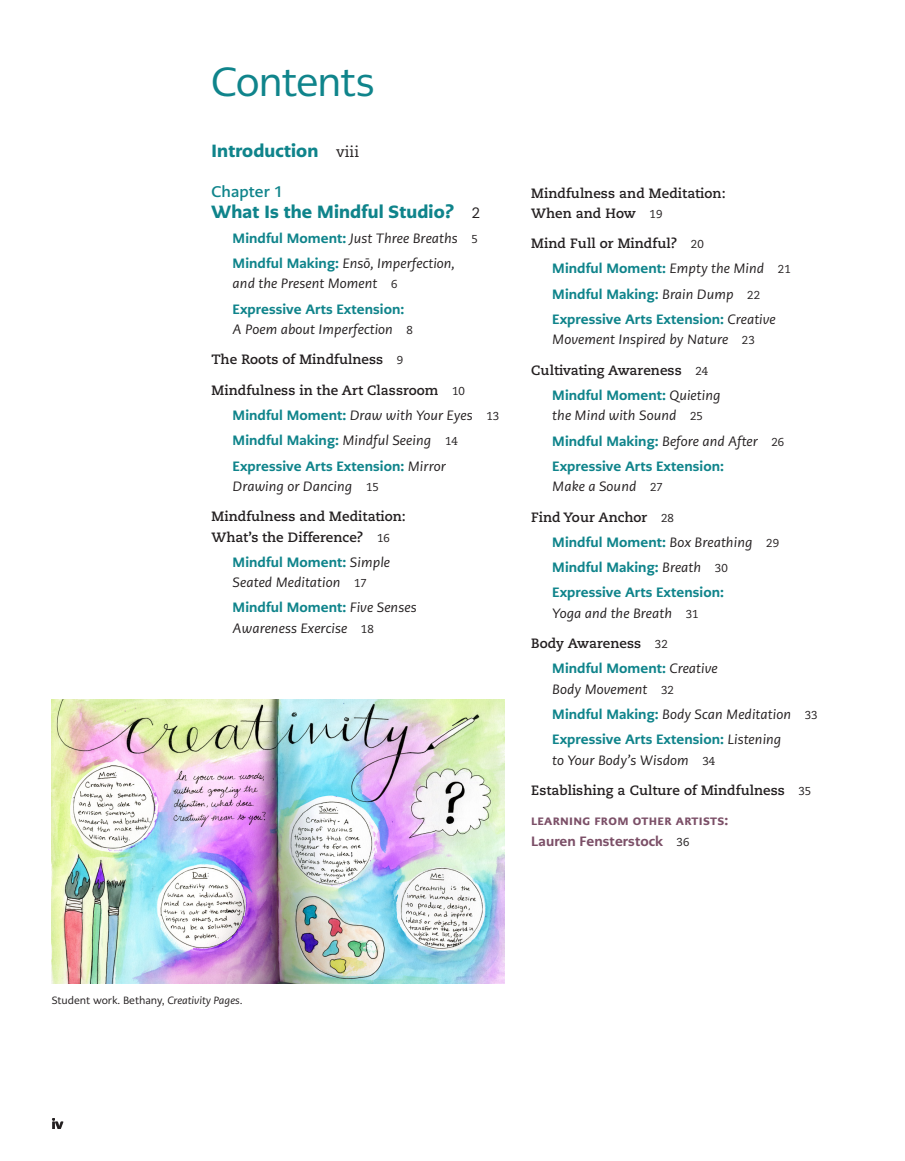
<style>
.page{position:relative;width:905px;height:1161px;background:#fff}
.page>*{position:absolute;margin:0;border:0;box-sizing:border-box;transform-origin:0 0}
.fmem_title{font:40.5px "PMN Caecilia Sans Head";letter-spacing:-.01em;color:#0f848b}
.TOC_Chap{font:900 17.7px "PMN Caecilia Sans Text";letter-spacing:.005em;color:#0f848b}
.TOC_FM{font:900 17.7px "PMN Caecilia Sans Text";letter-spacing:.005em;color:#0f848b}
.TOC_Chap-2{font:700 15.3px "PMN Caecilia Sans Text";letter-spacing:.005em;color:#0f848b}
.t1{font:800 13.8px "PMN Caecilia Sans Text";color:#231f20}
.TOC_Box{font:italic 13.5px/20.2px "PMN Caecilia Sans Text";letter-spacing:.005em;color:#231f20}
.TOC_Box-2{font:800 13.5px/20.2px "PMN Caecilia Sans Text";letter-spacing:.005em;color:#0f848b}
.TOC_Ahead{font:700 13.5px/20.2px "Caecilia LT Pro 75";letter-spacing:.005em;color:#231f20}
.TOC_LFOA{font:800 13.5px/20.2px "PMN Caecilia Sans Text";letter-spacing:.025em;color:#7b4f67}
.credit{font:10.5px "PMN Caecilia Sans Text";letter-spacing:-.005em;color:#231f20}
.s1{font-family:"Caecilia LT Pro 55 Roman";font-weight:400;font-size:15px;color:#231f20}
.s2{font-weight:800;font-style:normal;color:#0f848b}
.s3{font-family:"Caecilia LT Pro 55 Roman";font-style:normal;font-size:11.55px}
.s4{font-weight:400;font-style:italic;color:#231f20}
.s5{font-family:"Caecilia LT Pro 55 Roman";font-weight:400;font-size:11.55px;color:#231f20}
.s6{font-family:"Caecilia LT Pro 55 Roman";font-weight:400;font-size:11.55px}
.s7{font-style:italic}
</style>
<div class="page">
<img style="left:52px;top:699px;width:452px;height:284px">
<p class="fmem_title" style="left:212px;top:56px;width:164px">Contents</p>
<p class="TOC_FM" style="left:212px;top:138px;width:149px">Introduction <span class="s1">viii</span></p>
<p class="TOC_Chap-2" style="left:212px;top:182px;width:73px">Chapter 1</p>
<p class="TOC_Chap" style="left:212px;top:199px;width:270px">What Is the Mindful Studio? <span class="s1">2</span></p>
<p class="TOC_Box" style="left:232px;top:228px;width:247px"><span class="s2">Mindful Moment:</span> Just Three Breaths <span class="s3">5</span></p>
<p class="TOC_Box" style="left:232px;top:253px;width:224px"><span class="s2">Mindful Making:</span> Ensō, Imperfection, and the Present Moment <span class="s3">6</span></p>
<p class="TOC_Box-2" style="left:232px;top:299px;width:182px">Expressive Arts Extension:<br><span class="s4">A Poem about Imperfection</span> <span class="s5">8</span></p>
<p class="TOC_Ahead" style="left:212px;top:349px;width:193px">The Roots of Mindfulness <span class="s6">9</span></p>
<p class="TOC_Ahead" style="left:212px;top:380px;width:255px">Mindfulness in the Art Classroom <span class="s6">10</span></p>
<p class="TOC_Box" style="left:232px;top:405px;width:268px"><span class="s2">Mindful Moment:</span> Draw with Your Eyes <span class="s3">13</span></p>
<p class="TOC_Box-2" style="left:232px;top:430px;width:227px">Mindful Making: <span class="s4">Mindful Seeing</span> <span class="s5">14</span></p>
<p class="TOC_Box-2" style="left:232px;top:456px;width:215px">Expressive Arts Extension: <span class="s4">Mirror<br>Drawing or Dancing</span> <span class="s5">15</span></p>
<p class="TOC_Ahead" style="left:212px;top:506px;width:196px">Mindfulness and Meditation:<br>What’s the Difference? <span class="s6">16</span></p>
<p class="TOC_Box" style="left:232px;top:552px;width:159px"><span class="s2">Mindful Moment:</span> Simple<br>Seated Meditation <span class="s3">17</span></p>
<p class="TOC_Box" style="left:232px;top:598px;width:185px"><span class="s2">Mindful Moment:</span> Five Senses<br>Awareness Exercise <span class="s3">18</span></p>
<p class="TOC_Ahead" style="left:531px;top:182px;width:196px">Mindfulness and Meditation:<br>When and How <span class="s6">19</span></p>
<p class="TOC_Ahead" style="left:531px;top:233px;width:174px">Mind Full or Mindful? <span class="s6">20</span></p>
<p class="TOC_Box-2" style="left:552px;top:258px;width:240px">Mindful Moment: <span class="s4">Empty the Mind</span> <span class="s5">21</span></p>
<p class="TOC_Box-2" style="left:552px;top:284px;width:209px">Mindful Making: <span class="s4">Brain Dump</span> <span class="s5">22</span></p>
<p class="TOC_Box" style="left:552px;top:309px;width:225px"><span class="s2">Expressive Arts Extension:</span> Creative<br>Movement Inspired by Nature <span class="s3">23</span></p>
<p class="TOC_Ahead" style="left:531px;top:360px;width:178px">Cultivating Awareness <span class="s6">24</span></p>
<p class="TOC_Box" style="left:552px;top:385px;width:170px"><span class="s2">Mindful Moment:</span> Quieting the Mind with Sound <span class="s3">25</span></p>
<p class="TOC_Box-2" style="left:552px;top:431px;width:233px">Mindful Making: <span class="s4">Before and After</span> <span class="s5">26</span></p>
<p class="TOC_Box-2" style="left:552px;top:456px;width:173px">Expressive Arts Extension:<br><span class="s4">Make a Sound</span> <span class="s5">27</span></p>
<p class="TOC_Ahead" style="left:531px;top:506px;width:144px">Find Your Anchor <span class="s6">28</span></p>
<p class="TOC_Box-2" style="left:552px;top:532px;width:228px">Mindful Moment: <span class="s4">Box Breathing</span> <span class="s5">29</span></p>
<p class="TOC_Box-2" style="left:552px;top:557px;width:177px">Mindful Making: <span class="s4">Breath</span> <span class="s5">30</span></p>
<p class="TOC_Box-2" style="left:552px;top:582px;width:173px">Expressive Arts Extension:<br><span class="s4">Yoga and the Breath</span> <span class="s5">31</span></p>
<p class="TOC_Ahead" style="left:531px;top:633px;width:138px">Body Awareness <span class="s6">32</span></p>
<p class="TOC_Box" style="left:552px;top:659px;width:167px"><span class="s2">Mindful Moment:</span> Creative<br>Body Movement <span class="s3">32</span></p>
<p class="TOC_Box" style="left:552px;top:704px;width:267px"><span class="s2">Mindful Making:</span> Body Scan Meditation <span class="s3">33</span></p>
<p class="TOC_Box" style="left:552px;top:729px;width:231px"><span class="s2">Expressive Arts Extension:</span> Listening to Your Body’s Wisdom <span class="s3">34</span></p>
<p class="TOC_Ahead" style="left:531px;top:780px;width:281px">Establishing a Culture of Mindfulness <span class="s6">35</span></p>
<p class="TOC_LFOA" style="left:531px;top:810px;width:198px">Learning from Other Artists:<br>Lauren Fensterstock <span class="s5">36</span></p>
<p class="credit" style="left:52px;top:993px;width:192px">Student work. Bethany, <span class="s7">Creativity Pages</span>.</p>
<p class="t1" style="left:52px;top:1115px;width:13px">iv</p>
</div>
